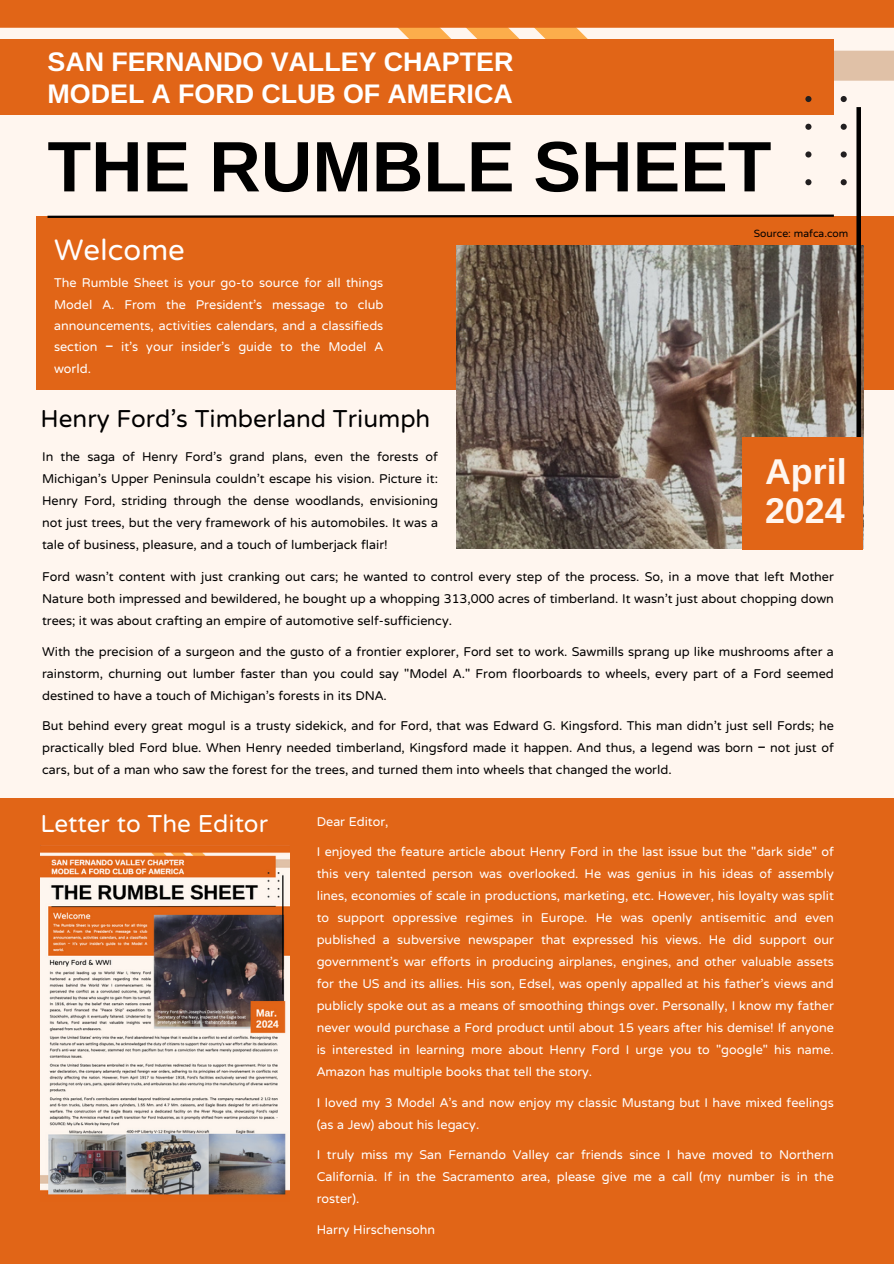
<style>
.page{position:relative;width:894px;height:1264px;background:#fff}
.page>*{position:absolute;margin:0;border:0;box-sizing:border-box;transform-origin:0 0}
.t1{font:71.4px "Ramabhadra";color:#000}
.t2{font:36.6px "NTR";color:#fff}
.t3{font:35.85px/39.3px "Ramabhadra";color:#fff6ef}
.t4{font:30.3px "NTR";color:#000}
.t5{font:30.3px "NTR";color:#fff}
.t6{font:26.85px/31.5px "Ramabhadra";color:#fff}
.t7{font:15.75px/21.9px "NTR";color:#fff;text-align:justify}
.t8{font:15.75px/21.9px "NTR";color:#000;text-align:justify}
.t9{font:12.9px "NTR";color:#000}
.s1{font-family:"Noto Sans Gurmukhi"}
</style>
<div class="page">
<div style="left:0;top:0;width:893px;height:1263px;background:#fff6ef"></div>
<div style="left:0;top:1248px;width:893px;height:15px;background:#e16517"></div>
<div style="left:36px;top:216px;width:857px;height:173px;background:#e16517"></div>
<img style="left:457px;top:246px;width:406px;height:302px">
<svg style="left:856px;top:107px;width:4px;height:330px"></svg>
<svg style="left:0;top:0;width:893px;height:82px"></svg>
<div style="left:0;top:39px;width:833px;height:76px;background:#e16517"></div>
<div style="left:742px;top:437px;width:121px;height:112px;background:#e16517"></div>
<svg style="left:47px;top:214px;width:787px;height:4px"></svg>
<svg style="left:805px;top:89px;width:41px;height:96px"></svg>
<div style="left:0;top:798px;width:893px;height:450px;background:#e16517"></div>
<img style="left:41px;top:845px;width:248px;height:350px">
<h1 class="t6" style="left:47px;top:46px;width:467px">SAN FERNANDO VALLEY CHAPTER<br>MODEL A FORD CLUB OF AMERICA</h1>
<h4 class="t1" style="left:47px;top:125px;width:725px">THE RUMBLE SHEET</h4>
<h2 class="t2" style="left:54px;top:226px;width:132px">Welcome</h2>
<h5 class="t7" style="left:54px;top:271px;width:330px;line-height:21.3px">The Rumble Sheet is your go-to source for all things Model A. From the President's message to club announcements, activities calendars, and a classifieds section <span class="s1">–</span> it's your insider's guide to the Model A world.</h5>
<h3 class="t4" style="left:41px;top:399px;width:391px">Henry Ford's Timberland Triumph</h3>
<p class="t8" style="left:42px;top:445px;width:397px">In the saga of Henry Ford's grand plans, even the forests of Michigan's Upper Peninsula couldn't escape his vision. Picture it:<br>Henry Ford, striding through the dense woodlands, envisioning not just trees, but the very framework of his automobiles. It was a tale of business, pleasure, and a touch of lumberjack flair!</p>
<h5 class="t9" style="left:753px;top:225px;width:96px">Source: mafca.com</h5>
<p class="t3" style="left:764px;top:451px;width:83px">April<br>2024</p>
<h5 class="t8" style="left:42px;top:564px;width:793px">Ford wasn't content with just cranking out cars; he wanted to control every step of the process. So, in a move that left Mother Nature both impressed and bewildered, he bought up a whopping 313,000 acres of timberland. It wasn't just about chopping down trees; it was about crafting an empire of automotive self-sufficiency.</h5>
<h5 class="t8" style="left:42px;top:639px;width:793px">With the precision of a surgeon and the gusto of a frontier explorer, Ford set to work. Sawmills sprang up like mushrooms after a rainstorm, churning out lumber faster than you could say "Model A." From floorboards to wheels, every part of a Ford seemed destined to have a touch of Michigan's forests in its DNA.</h5>
<h5 class="t8" style="left:42px;top:714px;width:793px">But behind every great mogul is a trusty sidekick, and for Ford, that was Edward G. Kingsford. This man didn't just sell Fords; he practically bled Ford blue. When Henry needed timberland, Kingsford made it happen. And thus, a legend was born <span class="s1">–</span> not just of cars, but of a man who saw the forest for the trees, and turned them into wheels that changed the world.</h5>
<h3 class="t5" style="left:41px;top:804px;width:229px">Letter to The Editor</h3>
<h5 class="t7" style="left:316px;top:809px;width:73px">Dear Editor,</h5>
<h2 class="t7" style="left:316px;top:840px;width:518px">I enjoyed the feature article about Henry Ford in the last issue but the "dark side" of this very talented person was overlooked. He was genius in his ideas of assembly lines, economies of scale in productions, marketing, etc. However, his loyalty was split to support oppressive regimes in Europe. He was openly antisemitic and even published a subversive newspaper that expressed his views. He did support our government's war efforts in producing airplanes, engines, and other valuable assets for the US and its allies. His son, Edsel, was openly appalled at his father's views and publicly spoke out as a means of smoothing things over. Personally, I know my father never would purchase a Ford product until about 15 years after his demise! If anyone is interested in learning more about Henry Ford I urge you to "google" his name.<br>Amazon has multiple books that tell the story.</h2>
<h5 class="t7" style="left:316px;top:1090px;width:518px">I loved my 3 Model A's and now enjoy my classic Mustang but I have mixed feelings (as a Jew) about his legacy.</h5>
<h5 class="t7" style="left:316px;top:1143px;width:518px">I truly miss my San Fernando Valley car friends since I have moved to Northern California. If in the Sacramento area, please give me a call (my number is in the roster).</h5>
<h5 class="t7" style="left:316px;top:1217px;width:120px">Harry Hirschensohn</h5>
</div>
